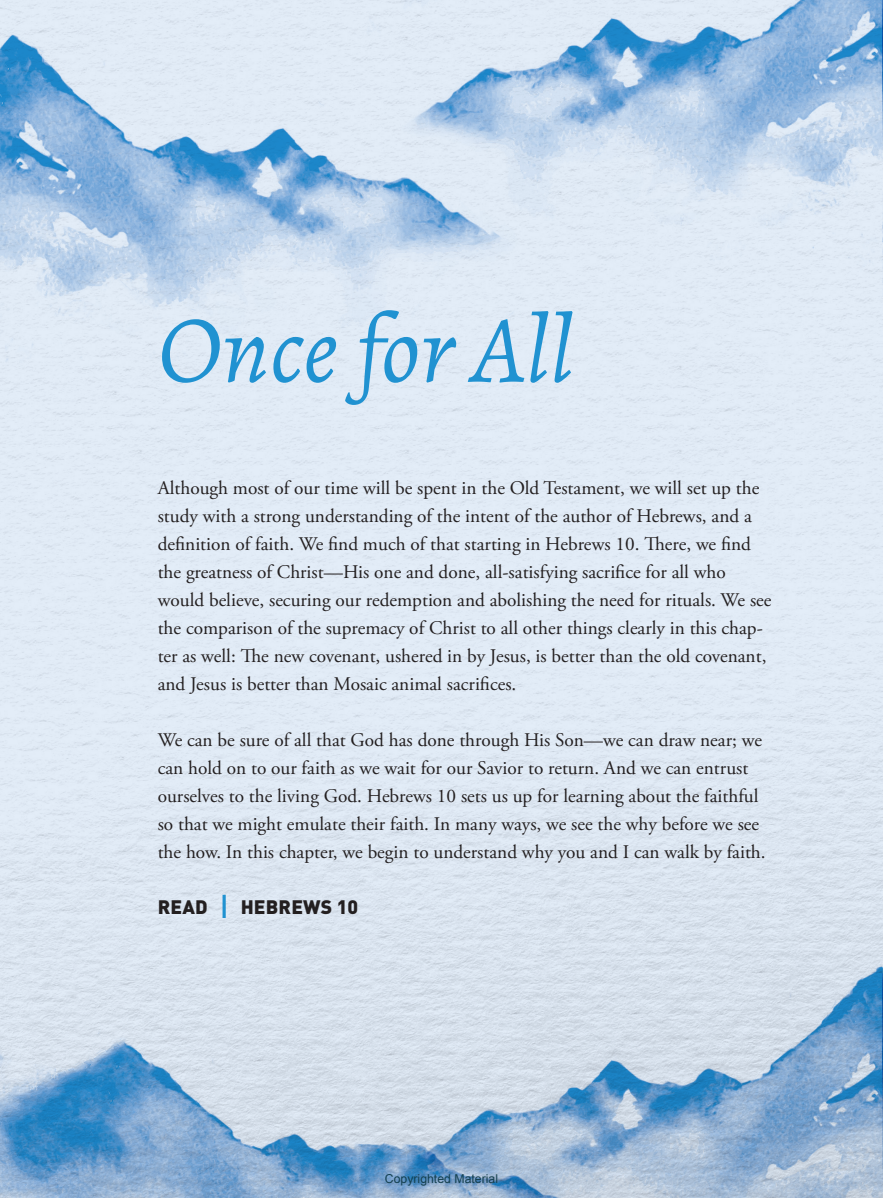
<style>
.page{position:relative;width:883px;height:1198px;background:#fff}
.page>*{position:absolute;margin:0;border:0;box-sizing:border-box;transform-origin:0 0}
.t1{font:italic 96.25px "Alegreya";color:#2092d1}
.t2{font:19.25px/28px "Adobe Garamond Pro";color:#231f20}
.t3{font:900 19.25px "DINOT";letter-spacing:.01em;color:#231f20}
.t4{font:12.25px "Arial";color:#14404f}
.s1{font-size:26.95px;color:#2092d1}
</style>
<div class="page">
<img style="left:882px;top:890px;width:1px;height:306px">
<img style="left:0;top:273px;width:882px;height:688px">
<img style="left:0;top:0;width:517px;height:362px">
<img style="left:882px;top:1px;width:1px;height:295px">
<img style="left:350px;top:0;width:532px;height:273px">
<img style="left:0;top:961px;width:350px;height:236px">
<img style="left:350px;top:950px;width:532px;height:247px">
<h1 class="t1" style="left:158px;top:290px;width:417px">Once for All</h1>
<p class="t2" style="left:158px;top:474px;width:615px">Although most of our time will be spent in the Old Testament, we will set up the study with a strong understanding of the intent of the author of Hebrews, and a definition of faith. We find much of that starting in Hebrews 10. There, we find the greatness of Christ—His one and done, all-satisfying sacrifice for all who would believe, securing our redemption and abolishing the need for rituals. We see the comparison of the supremacy of Christ to all other things clearly in this chap&shy;ter as well: The new covenant, ushered in by Jesus, is better than the old covenant, and Jesus is better than Mosaic animal sacrifices.</p>
<p class="t2" style="left:158px;top:726px;width:609px">We can be sure of all that God has done through His Son—we can draw near; we can hold on to our faith as we wait for our Savior to return. And we can entrust ourselves to the living God. Hebrews 10 sets us up for learning about the faithful so that we might emulate their faith. In many ways, we see the why before we see the how. In this chapter, we begin to understand why you and I can walk by faith.</p>
<p class="t3" style="left:158px;top:894px;width:202px">READ <span class="s1">|</span> HEBREWS 10</p>
<p class="t4" style="left:385px;top:1170px;width:115px">Copyrighted Material</p>
</div>
